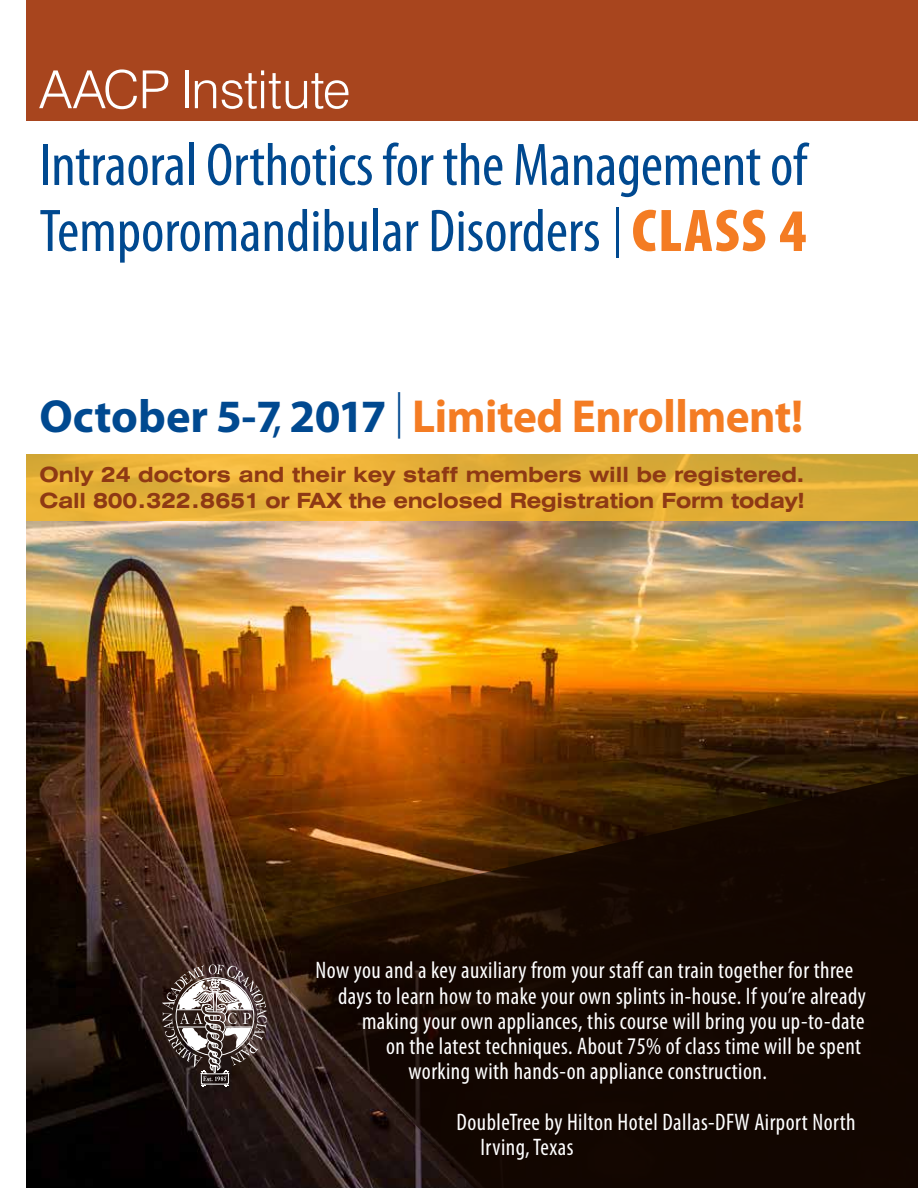
<style>
.page{position:relative;width:918px;height:1188px;background:#fff}
.page>*{position:absolute;margin:0;border:0;box-sizing:border-box;transform-origin:0 0}
.t1{font:condensed 60.75px/66px "Myriad Pro";letter-spacing:-.005em;color:#004990}
.t2{font:300 52.5px "Swiss 721 BT";letter-spacing:-.015em;color:#fff}
.t3{font:700 46.5px "Myriad Pro";letter-spacing:-.01em;color:#f47c23}
.t4{font:condensed 24px/25.5px "Myriad Pro";letter-spacing:.02em;color:#fff}
.t5{font:700 expanded 21px/26.8px "Swiss 721 BT";color:#8e3914}
.s1{font-style:inherit}
.s2{font-weight:300;font-size:51px}
.s3{font-weight:900;color:#f47c23}
.s4{color:#004990}
.s5{font-weight:400;color:#004990}
.s6{font-weight:300;font-stretch:condensed;color:#004990}
</style>
<div class="page">
<img style="left:26px;top:521px;width:892px;height:667px">
<div style="left:26px;top:0;width:892px;height:121px;background:#a8451e"></div>
<svg style="left:162px;top:964px;width:72px;height:123px;background:#695d5a"></svg>
<svg style="left:234px;top:770px;width:684px;height:418px;background:#261205"></svg>
<svg style="left:26px;top:454px;width:892px;height:67px;background:#e4b039"></svg>
<h2 class="t2" style="left:39px;top:58px;width:313px"><span class="s1">AACP</span> Institute</h2>
<h1 class="t1" style="left:39px;top:131px;width:769px">Intraoral Orthotics for the Management of<br>Temporomandibular Disorders <span class="s2">|</span> <span class="s3">CLASS 4</span></h1>
<h3 class="t3" style="left:39px;top:386px;width:765px"><span class="s4">October 5-7</span><span class="s5">,</span> <span class="s4">2017</span> <span class="s6">|</span> Limited Enrollment!</h3>
<p class="t5" style="left:39px;top:461px;width:767px">Only 24 doctors and their key staff members will be registered.<br>Call 800.322.8651 or FAX the enclosed Registration Form today!</p>
<p class="t4" style="left:316px;top:957px;width:539px">Now you and a key auxiliary from your staff can train together for three</p>
<p class="t4" style="left:338px;top:983px;width:529px">days to learn how to make your own splints in-house. If you’re already</p>
<p class="t4" style="left:362px;top:1008px;width:504px">making your own appliances, this course will bring you up-to-date</p>
<p class="t4" style="left:386px;top:1033px;width:476px">on the latest techniques. About 75% of class time will be spent</p>
<p class="t4" style="left:409px;top:1058px;width:360px">working with hands-on appliance construction.</p>
<p class="t4" style="left:481px;top:1109px;width:377px;text-indent:-24px">DoubleTree by Hilton Hotel Dallas-DFW Airport North<br>Irving, Texas</p>
</div>
